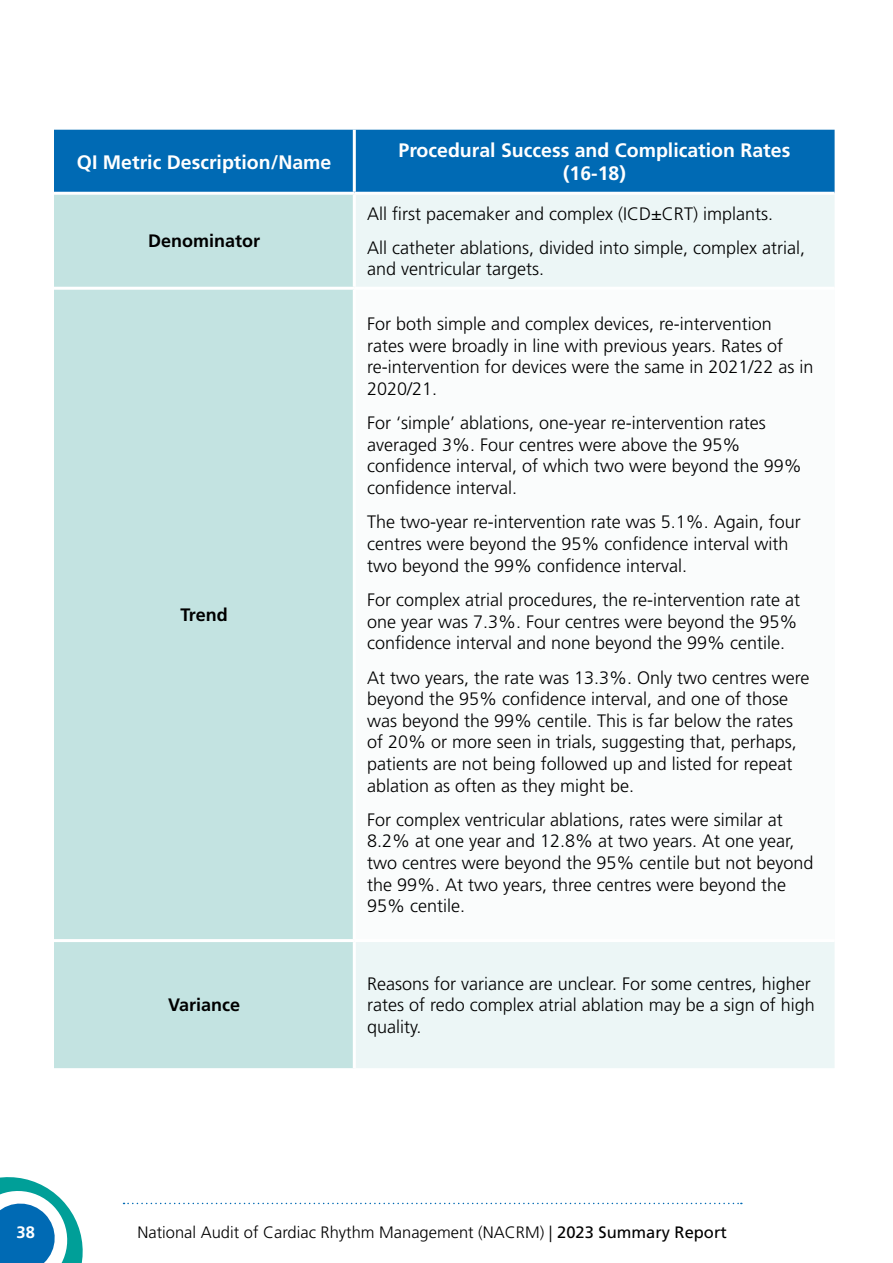
<style>
.page{position:relative;width:893px;height:1263px;background:#fff}
.page>*{position:absolute;margin:0;border:0;box-sizing:border-box;transform-origin:0 0}
.Table_header_font_wh{font:700 19.5px "Frutiger LT Std";color:#fff}
.Table_body_content{font:300 18px/21.6px "Frutiger LT Std";color:#000}
.Paragraph_body_copy{font:300 18px/21.6px "Frutiger LT Std";color:#000}
.Table_sub_header__bl{font:700 18px "Frutiger LT Std";color:#000}
.t1{font:300 16.5px "Frutiger LT Std";color:#000}
.t2{font:700 16.5px "Frutiger LT Com";color:#fff}
.s1{font-weight:400}
</style>
<div class="page">
<svg style="left:0;top:1177px;width:83px;height:86px"></svg>
<svg style="left:124px;top:1203px;width:618px;height:1px"></svg>
<div style="left:54px;top:130px;width:781px;height:62px;background:#006ab4"></div>
<div style="left:54px;top:195px;width:299px;height:873px;background:#c3e3e1"></div>
<div style="left:356px;top:195px;width:479px;height:873px;background:#ecf6f6"></div>
<div style="left:354px;top:288px;width:481px;height:652px;background:#fafcfc"></div>
<hr style="left:353px;top:130px;width:3px;height:62px;background:#fff">
<hr style="left:54px;top:287px;width:300px;height:3px;background:#fff">
<hr style="left:54px;top:939px;width:300px;height:3px;background:#fff">
<hr style="left:353px;top:290px;width:3px;height:649px;background:#fff">
<hr style="left:354px;top:287px;width:481px;height:3px;background:#fff">
<hr style="left:354px;top:939px;width:481px;height:3px;background:#fff">
<p class="Table_header_font_wh" style="left:77px;top:151px;width:256px">QI Metric Description/Name</p>
<p class="Table_sub_header__bl" style="left:148px;top:231px;width:114px">Denominator</p>
<p class="Table_sub_header__bl" style="left:181px;top:604px;width:49px">Trend</p>
<p class="Table_sub_header__bl" style="left:168px;top:994px;width:74px">Variance</p>
<p class="Table_header_font_wh" style="left:398px;top:139px;width:393px">Procedural Success and Complication Rates</p>
<p class="Table_header_font_wh" style="left:563px;top:162px;width:64px">(16-18)</p>
<p class="Table_body_content" style="left:367px;top:203px;width:407px">All first pacemaker and complex (ICD±CRT) implants.</p>
<p class="Table_body_content" style="left:367px;top:237px;width:440px">All catheter ablations, divided into simple, complex atrial, and ventricular targets.</p>
<p class="Table_body_content" style="left:367px;top:313px;width:448px">For both simple and complex devices, re-intervention<br>rates were broadly in line with previous years. Rates of re-intervention for devices were the same in 2021/22 as in 2020/21.</p>
<p class="Table_body_content" style="left:367px;top:412px;width:436px">For ‘simple’ ablations, one-year re-intervention rates averaged 3%. Four centres were above the 95% confidence interval, of which two were beyond the 99% confidence interval.</p>
<p class="Table_body_content" style="left:367px;top:512px;width:435px">The two-year re-intervention rate was 5.1%. Again, four centres were beyond the 95% confidence interval with two beyond the 99% confidence interval.</p>
<p class="Table_body_content" style="left:367px;top:589px;width:435px">For complex atrial procedures, the re-intervention rate at one year was 7.3%. Four centres were beyond the 95% confidence interval and none beyond the 99% centile.</p>
<p class="Table_body_content" style="left:367px;top:667px;width:444px">At two years, the rate was 13.3%. Only two centres were beyond the 95% confidence interval, and one of those was beyond the 99% centile. This is far below the rates of 20% or more seen in trials, suggesting that, perhaps, patients are not being followed up and listed for repeat ablation as often as they might be.</p>
<p class="Table_body_content" style="left:367px;top:809px;width:448px">For complex ventricular ablations, rates were similar at 8.2% at one year and 12.8% at two years. At one year, two centres were beyond the 95% centile but not beyond the 99%. At two years, three centres were beyond the 95% centile.</p>
<p class="Paragraph_body_copy" style="left:367px;top:973px;width:449px">Reasons for variance are unclear. For some centres, higher rates of redo complex atrial ablation may be a sign of high quality.</p>
<p class="t2" style="left:17px;top:1222px;width:20px">38</p>
<p class="t1" style="left:138px;top:1223px;width:591px">National Audit of Cardiac Rhythm Management (NACRM) | <span class="s1">2023 Summary Report</span></p>
</div>
